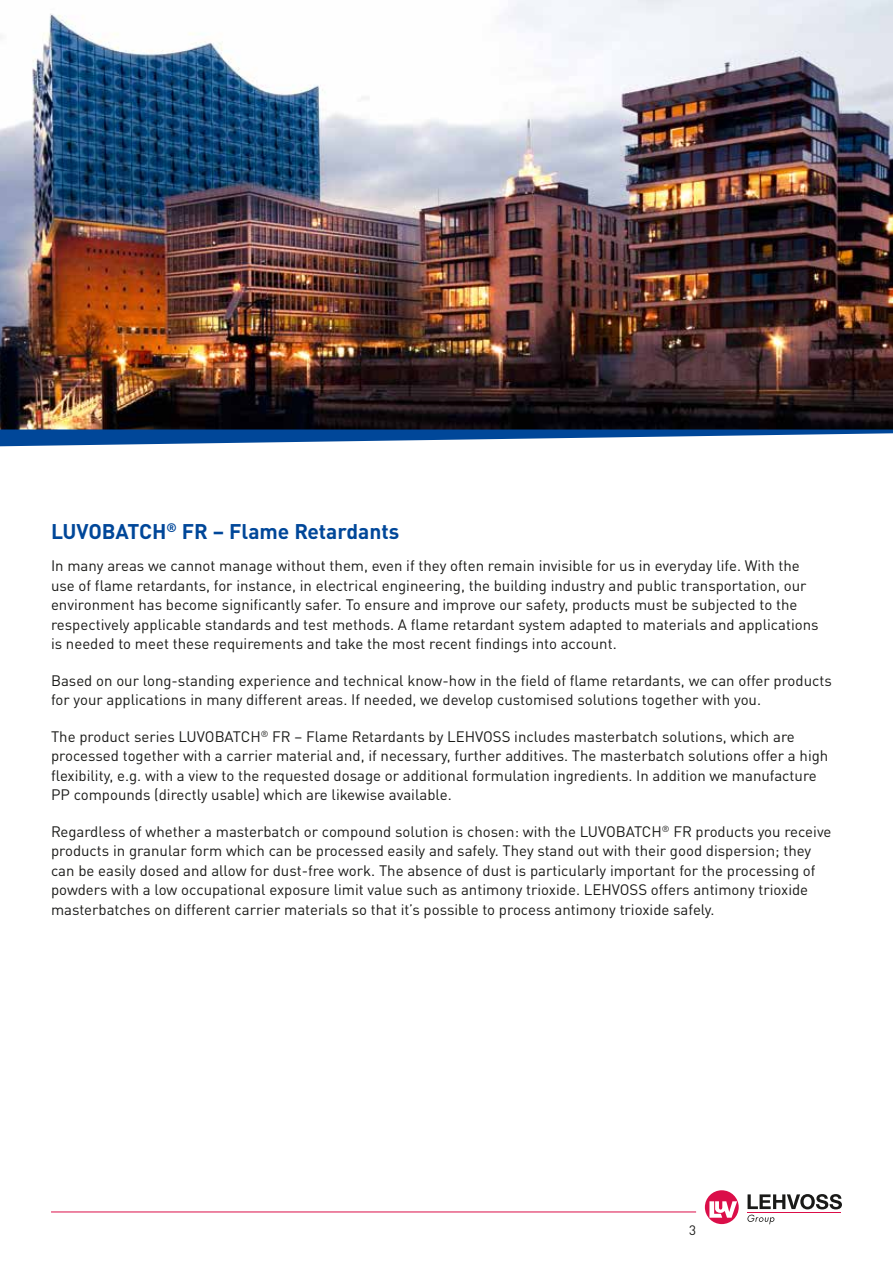
<style>
.page{position:relative;width:893px;height:1263px;background:#fff}
.page>*{position:absolute;margin:0;border:0;box-sizing:border-box;transform-origin:0 0}
.t1{font:700 21px "DIN Pro";color:#004799}
.t2{font:15px/19.5px "DIN Pro";color:#1a1a18}
.t3{font:13.5px "DIN Pro";color:#1a1a18}
</style>
<div class="page">
<svg style="left:705px;top:1190px;width:34px;height:34px"></svg>
<svg style="left:747px;top:1194px;width:95px;height:30px"></svg>
<hr style="left:51px;top:1211px;width:645px;height:1px;background:#db0e49">
<img style="left:0;top:0;width:893px;height:429px">
<svg style="left:0;top:429px;width:893px;height:17px"></svg>
<h1 class="t1" style="left:51px;top:514px;width:350px">LUVOBATCH<sup>®</sup> FR – Flame Retardants</h1>
<p class="t2" style="left:51px;top:555px;width:769px">In many areas we cannot manage without them, even if they often remain invisible for us in everyday life. With the use of flame retardants, for instance, in electrical engineering, the building industry and public transportation, our environment has become significantly safer. To ensure and improve our safety, products must be subjected to the respectively applicable standards and test methods. A flame retardant system adapted to materials and applications is needed to meet these requirements and take the most recent findings into account.</p>
<p class="t2" style="left:51px;top:669px;width:782px">Based on our long-standing experience and technical know-how in the field of flame retardants, we can offer products for your applications in many different areas. If needed, we develop customised solutions together with you.</p>
<p class="t2" style="left:51px;top:725px;width:779px">The product series LUVOBATCH<sup>®</sup> FR – Flame Retardants by LEHVOSS includes masterbatch solutions, which are processed together with a carrier material and, if necessary, further additives. The masterbatch solutions offer a high flexibility, e.g. with a view to the requested dosage or additional formulation ingredients. In addition we manufacture PP compounds (directly usable) which are likewise available.</p>
<p class="t2" style="left:51px;top:820px;width:782px">Regardless of whether a masterbatch or compound solution is chosen: with the LUVOBATCH<sup>®</sup> FR products you receive products in granular form which can be processed easily and safely. They stand out with their good dispersion; they can be easily dosed and allow for dust-free work. The absence of dust is particularly important for the processing of powders with a low occupational exposure limit value such as antimony trioxide. LEHVOSS offers antimony trioxide masterbatches on different carrier materials so that it’s possible to process antimony trioxide safely.</p>
<p class="t3" style="left:689px;top:1219px;width:8px">3</p>
</div>
